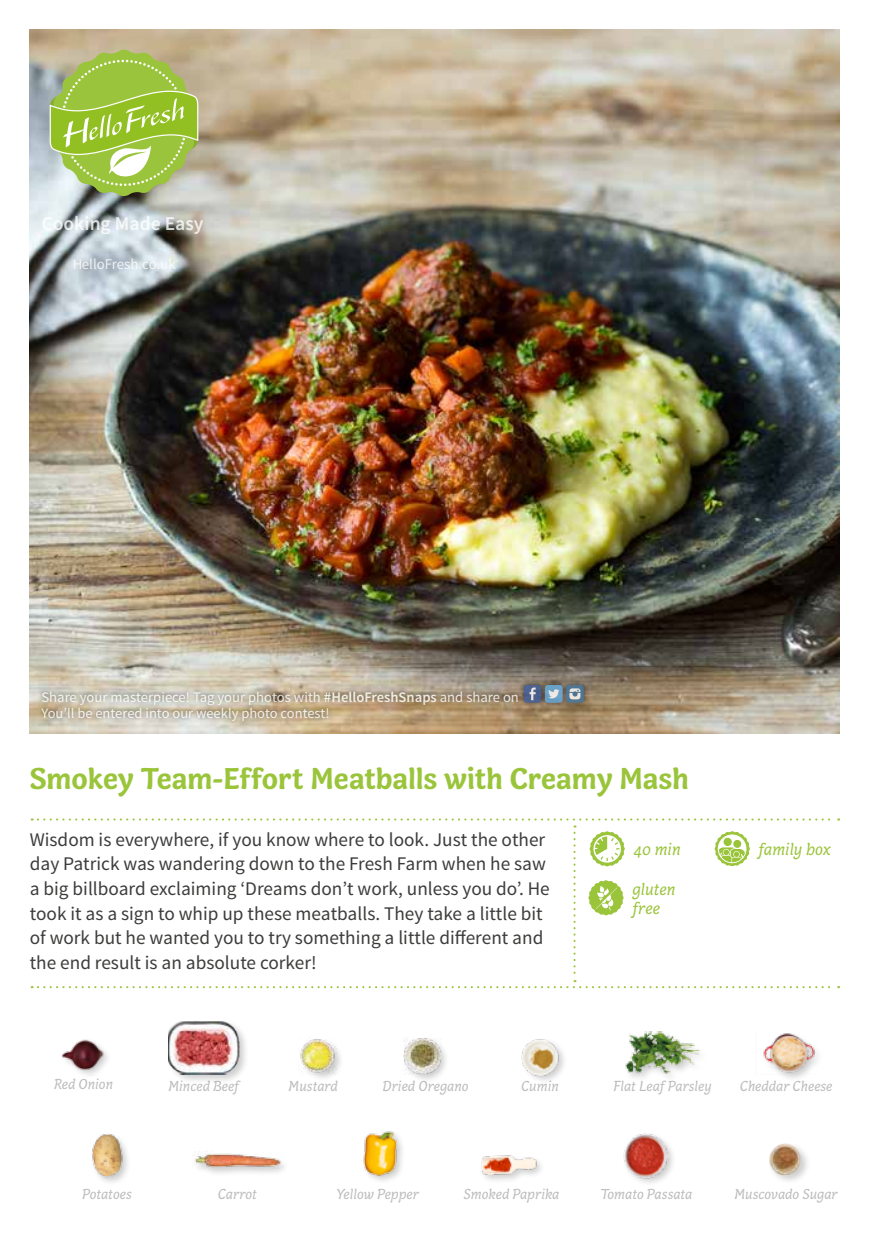
<style>
.page{position:relative;width:869px;height:1241px;background:#fff}
.page>*{position:absolute;margin:0;border:0;box-sizing:border-box;transform-origin:0 0}
.t1{font:700 30.97px "Capucine Basic";letter-spacing:-.005em;color:#9ac43a}
.t2{font:600 19.6px "Source Sans Pro";color:#fff}
.t3{font:19.25px/24.5px "Source Sans Pro";color:#3c3c3b}
.t4{font:italic 17.5px/18.6px "Capucine Basic";color:#9ac43a}
.t5{font:italic 14.88px "Capucine Basic";color:#bcbcbc}
.t6{font:14.88px "Source Sans Pro";color:#fff}
.t7{font:14.53px/16.4px "Source Sans Pro";color:#fff}
.s1{font-weight:600}
</style>
<div class="page">
<img style="left:30px;top:30px;width:808px;height:703px">
<div style="left:37px;top:679px;width:552px;height:47px;background:#000;opacity:.75"></div>
<div style="left:523px;top:685px;width:18px;height:17px;background:#4e608e;border-radius:3px"></div>
<svg style="left:529px;top:687px;width:6px;height:13px"></svg>
<svg style="left:566px;top:685px;width:17px;height:17px"></svg>
<svg style="left:569px;top:688px;width:11px;height:11px"></svg>
<div style="left:544px;top:685px;width:18px;height:17px;background:#69a1c6;border-radius:3px"></div>
<svg style="left:548px;top:689px;width:11px;height:9px"></svg>
<svg style="left:50px;top:50px;width:148px;height:146px;background:#abc664"></svg>
<svg style="left:32px;top:818px;width:806px;height:170px"></svg>
<img style="left:61px;top:1039px;width:47px;height:36px">
<div style="left:166px;top:1019px;width:83px;height:64px;background:#000;opacity:.2"></div>
<img style="left:168px;top:1020px;width:71px;height:54px">
<div style="left:402px;top:1035px;width:47px;height:48px;background:#000;opacity:.2"></div>
<img style="left:403px;top:1036px;width:38px;height:38px">
<img style="left:625px;top:1031px;width:75px;height:43px">
<img style="left:363px;top:1131px;width:39px;height:49px">
<img style="left:481px;top:1155px;width:60px;height:25px">
<div style="left:193px;top:1152px;width:97px;height:24px;background:#000;opacity:.2"></div>
<img style="left:193px;top:1151px;width:89px;height:17px">
<div style="left:519px;top:1036px;width:49px;height:48px;background:#000;opacity:.2"></div>
<img style="left:520px;top:1036px;width:40px;height:41px">
<div style="left:621px;top:1131px;width:55px;height:55px;background:#000;opacity:.2"></div>
<img style="left:621px;top:1132px;width:47px;height:48px">
<div style="left:299px;top:1037px;width:45px;height:45px;background:#000;opacity:.2"></div>
<img style="left:298px;top:1037px;width:38px;height:37px">
<div style="left:90px;top:1133px;width:42px;height:53px;background:#000;opacity:.2"></div>
<img style="left:90px;top:1133px;width:35px;height:45px">
<div style="left:756px;top:1032px;width:68px;height:50px;background:#000;opacity:.2"></div>
<img style="left:756px;top:1032px;width:59px;height:42px">
<img style="left:769px;top:1143px;width:37px;height:37px">
<p class="t2" style="left:41px;top:211px;width:163px">Cooking Made Easy</p>
<p class="t6" style="left:72px;top:255px;width:105px">HelloFresh.co.uk</p>
<p class="t7" style="left:41px;top:688px;width:478px">Share your masterpiece! Tag your photos with <span class="s1">#HelloFreshSnaps</span> and share on<br>You’ll be entered into our weekly photo contest!</p>
<h1 class="t1" style="left:30px;top:755px;width:660px">Smokey Team-Effort Meatballs with Creamy Mash</h1>
<p class="t3" style="left:30px;top:827px;width:521px">Wisdom is everywhere, if you know where to look. Just the other day Patrick was wandering down to the Fresh Farm when he saw a big billboard exclaiming ‘Dreams don’t work, unless you do’. He took it as a sign to whip up these meatballs. They take a little bit of work but he wanted you to try something a little different and the end result is an absolute corker!</p>
<p class="t4" style="left:633px;top:841px;width:49px">40 min</p>
<p class="t4" style="left:758px;top:841px;width:74px">family box</p>
<p class="t4" style="left:632px;top:880px;width:45px">gluten free</p>
<p class="t5" style="left:54px;top:1073px;width:61px">Red Onion</p>
<p class="t5" style="left:168px;top:1075px;width:72px">Minced Beef</p>
<p class="t5" style="left:288px;top:1075px;width:51px">Mustard</p>
<p class="t5" style="left:382px;top:1075px;width:88px">Dried Oregano</p>
<p class="t5" style="left:521px;top:1075px;width:39px">Cumin</p>
<p class="t5" style="left:613px;top:1075px;width:100px">Flat Leaf Parsley</p>
<p class="t5" style="left:739px;top:1075px;width:94px">Cheddar Cheese</p>
<p class="t5" style="left:82px;top:1183px;width:51px">Potatoes</p>
<p class="t5" style="left:218px;top:1183px;width:40px">Carrot</p>
<p class="t5" style="left:336px;top:1183px;width:84px">Yellow Pepper</p>
<p class="t5" style="left:463px;top:1183px;width:97px">Smoked Paprika</p>
<p class="t5" style="left:600px;top:1183px;width:93px">Tomato Passata</p>
<p class="t5" style="left:734px;top:1183px;width:105px">Muscovado Sugar</p>
</div>
